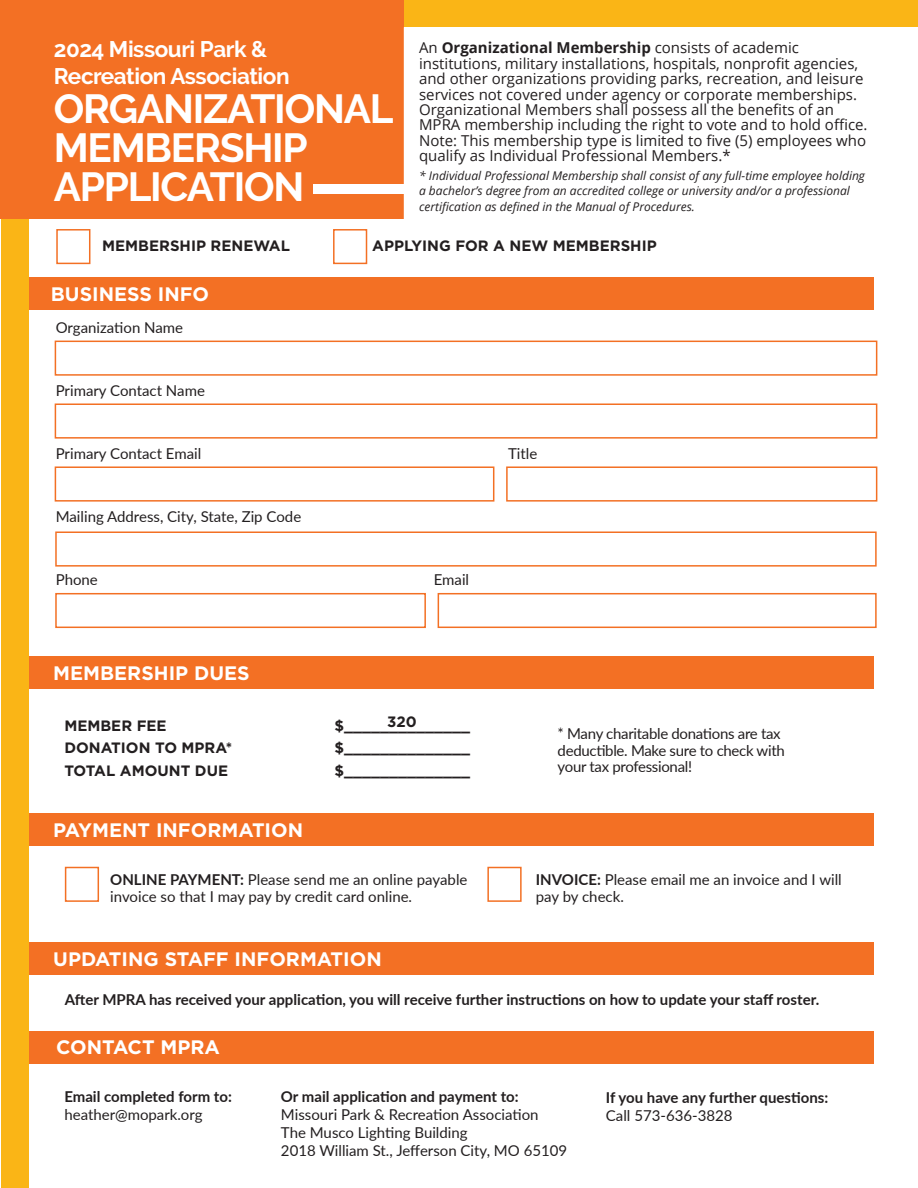
<style>
.page{position:relative;width:918px;height:1188px;background:#fff}
.page>*{position:absolute;margin:0;border:0;box-sizing:border-box;transform-origin:0 0}
.t1{font:700 40.5px/39px "Raleway";letter-spacing:-.03em;color:#fff}
.t2{font:700 22.5px/27px "Raleway";letter-spacing:-.02em;color:#fff}
.t3{font:700 19.5px "Gotham";color:#fff}
.t4{font:15px/15.3px "Open Sans";color:#231f20}
.t5{font:15px/16.5px "Lato";color:#231f20}
.t6{font:700 15px "Lato";color:#231f20}
.t7{font:700 15px "Gotham";color:#231f20}
.t8{font:15px/16.5px "Lato";letter-spacing:-.02em;color:#231f20}
.t9{font:italic 12px/15.3px "Open Sans";color:#231f20}
.s1{font-weight:700}
</style>
<div class="page">
<div style="left:40px;top:0;width:878px;height:27px;background:#fab516"></div>
<div style="left:28px;top:1032px;width:846px;height:32px;background:#f37024"></div>
<div style="left:16px;top:656px;width:858px;height:33px;background:#f37024"></div>
<div style="left:16px;top:814px;width:858px;height:32px;background:#f37024"></div>
<div style="left:16px;top:942px;width:858px;height:32px;background:#f37024"></div>
<div style="left:16px;top:278px;width:858px;height:32px;background:#f37024"></div>
<div style="left:1px;top:39px;width:27px;height:1149px;background:#fab516"></div>
<div style="left:55px;top:341px;width:822px;height:35px;border:2px solid #f37024"></div>
<div style="left:55px;top:466px;width:439px;height:36px;border:2px solid #f37024"></div>
<div style="left:506px;top:466px;width:371px;height:36px;border:2px solid #f37024"></div>
<div style="left:55px;top:403px;width:822px;height:36px;border:2px solid #f37024"></div>
<div style="left:56px;top:229px;width:34px;height:35px;border:2px solid #f37024"></div>
<div style="left:333px;top:229px;width:34px;height:35px;border:2px solid #f37024"></div>
<div style="left:65px;top:867px;width:34px;height:35px;border:2px solid #f37024"></div>
<div style="left:487px;top:867px;width:35px;height:35px;border:2px solid #f37024"></div>
<div style="left:55px;top:531px;width:822px;height:36px;border:2px solid #f37024"></div>
<div style="left:55px;top:593px;width:371px;height:35px;border:2px solid #f37024"></div>
<div style="left:438px;top:593px;width:439px;height:35px;border:2px solid #f37024"></div>
<div style="left:0;top:0;width:404px;height:218px;background:#f37024"></div>
<div style="left:313px;top:184px;width:95px;height:10px;background:#fff"></div>
<h2 class="t2" style="left:54px;top:36px;width:237px">2024 Missouri Park &amp;<br>Recreation Association</h2>
<h1 class="t1" style="left:54px;top:90px;width:341px">ORGANIZATIONAL<br>MEMBERSHIP<br>APPLICATION</h1>
<p class="t4" style="left:419px;top:40px;width:450px">An <span class="s1">Organizational Membership</span> consists of academic institutions, military installations, hospitals, nonprofit agencies, and other organizations providing parks, recreation, and leisure services not covered under agency or corporate memberships.<br>Organizational Members shall possess all the benefits of an MPRA membership including the right to vote and to hold office.<br>Note: This membership type is limited to five (5) employees who qualify as Individual Professional Members.*</p>
<p class="t9" style="left:419px;top:168px;width:447px">* Individual Professional Membership shall consist of any full-time employee holding a bachelor’s degree from an accredited college or university and/or a professional certification as defined in the Manual of Procedures.</p>
<p class="t7" style="left:102px;top:236px;width:189px">MEMBERSHIP RENEWAL</p>
<p class="t7" style="left:372px;top:236px;width:286px">APPLYING FOR A NEW MEMBERSHIP</p>
<h3 class="t3" style="left:51px;top:282px;width:160px">BUSINESS INFO</h3>
<p class="t5" style="left:56px;top:318px;width:129px">Organization Name</p>
<p class="t5" style="left:56px;top:381px;width:151px">Primary Contact Name</p>
<p class="t5" style="left:56px;top:444px;width:147px">Primary Contact Email</p>
<p class="t5" style="left:508px;top:444px;width:31px">Title</p>
<p class="t5" style="left:56px;top:507px;width:247px">Mailing Address, City, State, Zip Code</p>
<p class="t5" style="left:56px;top:570px;width:44px">Phone</p>
<p class="t5" style="left:434px;top:570px;width:37px">Email</p>
<h3 class="t3" style="left:53px;top:660px;width:198px">MEMBERSHIP DUES</h3>
<p class="t7" style="left:387px;top:712px;width:31px">320</p>
<p class="t7" style="left:64px;top:716px;width:104px">MEMBER FEE</p>
<p class="t7" style="left:334px;top:716px;width:137px">$______________</p>
<p class="t7" style="left:64px;top:738px;width:169px">DONATION TO MPRA*</p>
<p class="t7" style="left:334px;top:738px;width:137px">$______________</p>
<p class="t7" style="left:64px;top:761px;width:165px">TOTAL AMOUNT DUE</p>
<p class="t7" style="left:334px;top:761px;width:137px">$______________</p>
<h3 class="t3" style="left:53px;top:817px;width:251px">PAYMENT INFORMATION</h3>
<p class="t5" style="left:110px;top:871px;width:359px"><span class="s1">ONLINE PAYMENT:</span> Please send me an online payable invoice so that I may pay by credit card online.</p>
<h3 class="t3" style="left:53px;top:946px;width:330px">UPDATING STAFF INFORMATION</h3>
<p class="t8" style="left:558px;top:725px;width:229px">* Many charitable donations are tax deductible. Make sure to check with your tax professional!</p>
<p class="t5" style="left:536px;top:871px;width:307px"><span class="s1">INVOICE:</span> Please email me an invoice and I will pay by check.</p>
<p class="t6" style="left:65px;top:988px;width:756px">After MPRA has received your application, you will receive further instructions on how to update your staff roster.</p>
<h3 class="t3" style="left:56px;top:1035px;width:165px">CONTACT MPRA</h3>
<p class="t6" style="left:64px;top:1086px;width:169px">Email completed form to:</p>
<p class="t5" style="left:64px;top:1106px;width:140px">heather@mopark.org</p>
<p class="t6" style="left:281px;top:1085px;width:239px">Or mail application and payment to:</p>
<p class="t5" style="left:281px;top:1105px;width:288px;line-height:18px">Missouri Park &amp; Recreation Association<br>The Musco Lighting Building<br>2018 William St., Jefferson City, MO 65109</p>
<p class="t6" style="left:606px;top:1087px;width:224px">If you have any further questions:</p>
<p class="t5" style="left:606px;top:1107px;width:128px">Call 573-636-3828</p>
</div>
